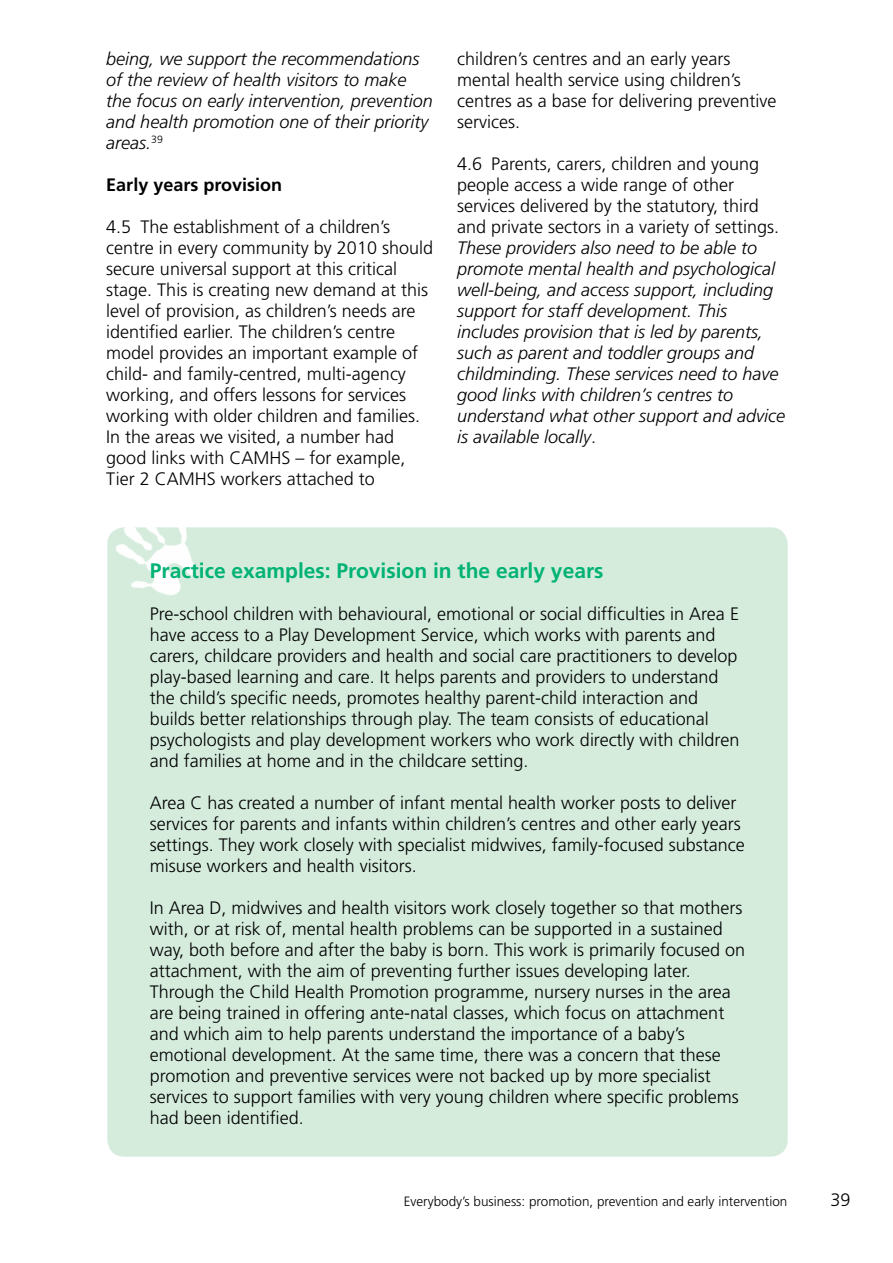
<style>
.page{position:relative;width:893px;height:1263px;background:#fff}
.page>*{position:absolute;margin:0;border:0;box-sizing:border-box;transform-origin:0 0}
.t1{font:700 21px "Frutiger";color:#00b274}
.t2{font:300 18px/21px "Frutiger";color:#000}
.t3{font:italic 300 18px/21px "Frutiger";color:#000}
.t4{font:700 18px "Frutiger";color:#000}
.t5{font:300 13.5px "Frutiger";color:#000}
.s1{font-style:normal}
</style>
<div class="page">
<div style="left:107px;top:527px;width:681px;height:630px;background:#d5ecdd;border-radius:17px"></div>
<img style="left:107px;top:527px;width:115px;height:87px">
<p class="t3" style="left:106px;top:48px;width:328px">being, we support the recommendations of the review of health visitors to make the focus on early intervention, prevention and health promotion one of their priority areas.<sup>39</sup></p>
<p class="t4" style="left:106px;top:174px;width:177px">Early years provision</p>
<p class="t2" style="left:106px;top:216px;width:328px">4.5 The establishment of a children’s centre in every community by 2010 should secure universal support at this critical stage. This is creating new demand at this level of provision, as children’s needs are identified earlier. The children’s centre model provides an important example of child- and family-centred, multi-agency working, and offers lessons for services working with older children and families.<br>In the areas we visited, a number had good links with CAMHS – for example, Tier 2 CAMHS workers attached to</p>
<p class="t2" style="left:457px;top:48px;width:321px">children’s centres and an early years mental health service using children’s centres as a base for delivering preventive services.</p>
<p class="t2" style="left:457px;top:153px;width:324px">4.6 Parents, carers, children and young people access a wide range of other services delivered by the statutory, third and private sectors in a variety of settings.</p>
<p class="t3" style="left:457px;top:237px;width:330px">These providers also need to be able to promote mental health and psychological well-being, and access support, including support for staff development. This includes provision that is led by parents, such as parent and toddler groups and childminding. These services need to have good links with children’s centres to understand what other support and advice is available locally<span class="s1">.</span></p>
<p class="t1" style="left:150px;top:558px;width:455px">Practice examples: Provision in the early years</p>
<p class="t2" style="left:150px;top:603px;width:591px">Pre-school children with behavioural, emotional or social difficulties in Area E have access to a Play Development Service, which works with parents and carers, childcare providers and health and social care practitioners to develop play-based learning and care. It helps parents and providers to understand the child’s specific needs, promotes healthy parent-child interaction and builds better relationships through play. The team consists of educational psychologists and play development workers who work directly with children and families at home and in the childcare setting.</p>
<p class="t2" style="left:150px;top:792px;width:597px">Area C has created a number of infant mental health worker posts to deliver services for parents and infants within children’s centres and other early years settings. They work closely with specialist midwives, family-focused substance misuse workers and health visitors.</p>
<p class="t2" style="left:150px;top:897px;width:597px">In Area D, midwives and health visitors work closely together so that mothers with, or at risk of, mental health problems can be supported in a sustained way, both before and after the baby is born. This work is primarily focused on attachment, with the aim of preventing further issues developing later.<br>Through the Child Health Promotion programme, nursery nurses in the area are being trained in offering ante-natal classes, which focus on attachment and which aim to help parents understand the importance of a baby’s emotional development. At the same time, there was a concern that these promotion and preventive services were not backed up by more specialist services to support families with very young children where specific problems had been identified.</p>
<p class="t5" style="left:404px;top:1194px;width:385px">Everybody’s business: promotion, prevention and early intervention</p>
<p class="t2" style="left:830px;top:1189px;width:22px">39</p>
</div>
